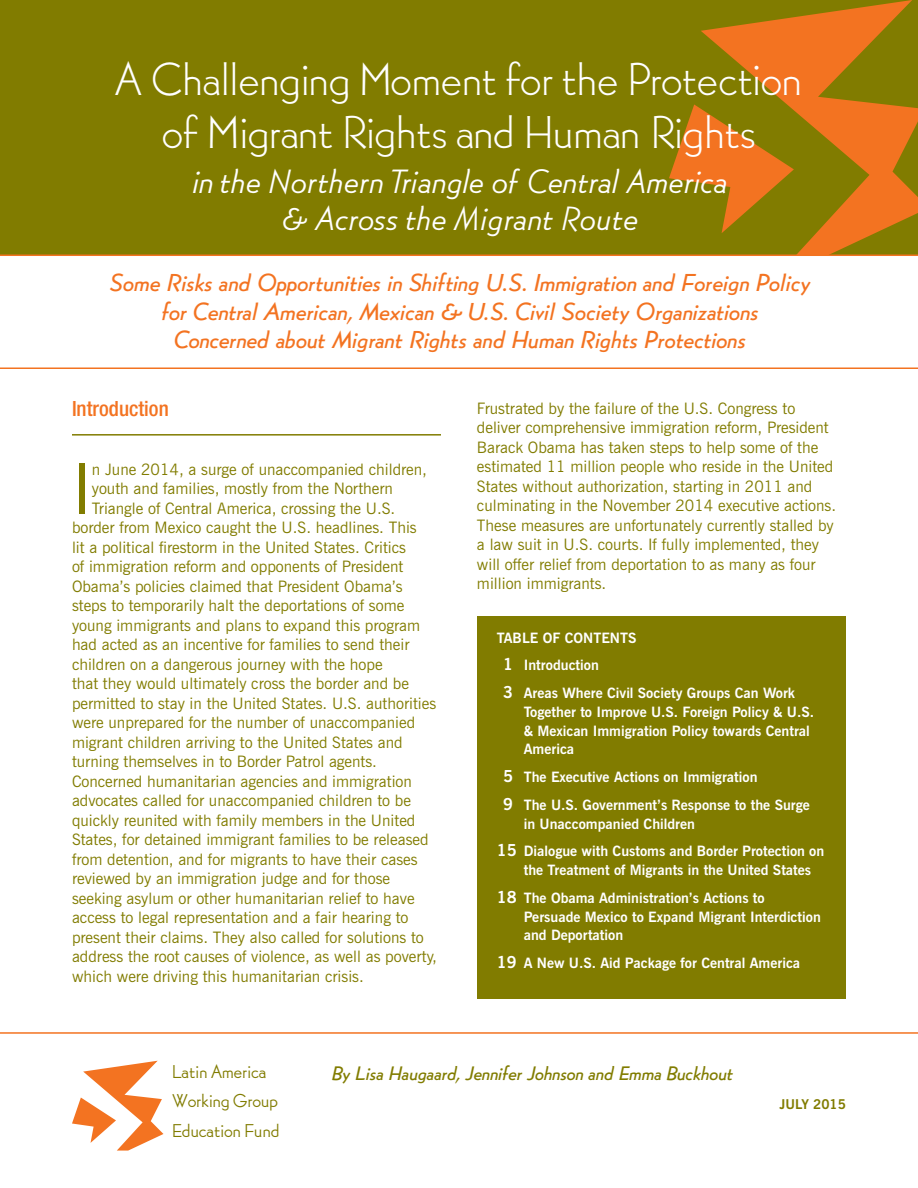
<style>
.page{position:relative;width:918px;height:1188px;background:#fff}
.page>*{position:absolute;margin:0;border:0;box-sizing:border-box;transform-origin:0 0}
.t1{font:69.75px "News Gothic BT";color:#817c00}
.t2{font:300 45px/52.5px "Bernhard Gothic SG";letter-spacing:-.02em;color:#fff;text-align:center}
.t3{font:italic 33px/37.5px "Bernhard Gothic SG";letter-spacing:-.035em;color:#fff;text-align:center}
.t4{font:italic 500 24px/28.5px "Bernhard Gothic SG";letter-spacing:-.02em;color:#f37321;text-align:center}
.t5{font:500 condensed 21px "Helvetica Neue";color:#f37321}
.t6{font:italic 500 19.2px "Bernhard Gothic SG";letter-spacing:-.01em;color:#817c00}
.t7{font:18.15px/30px "Bernhard Gothic SG";letter-spacing:-.01em;color:#817c00}
.t8{font:15.75px/19.5px "News Gothic BT";color:#817c00}
.t9{font:700 14.25px/27.8px "News Gothic BT";color:#fff}
.t10{font:700 13.5px "News Gothic BT";color:#817c00}
.s1{font-size:16.5px}
</style>
<div class="page">
<div style="left:0;top:0;width:918px;height:256px;background:#817c00"></div>
<svg style="left:72px;top:1061px;width:91px;height:90px"></svg>
<hr style="left:0;top:1032px;width:918px;height:2px;background:#f37321">
<hr style="left:0;top:255px;width:918px;height:1px;background:#f37321">
<svg style="left:701px;top:0;width:217px;height:255px"></svg>
<svg style="left:669px;top:104px;width:125px;height:129px"></svg>
<hr style="left:0;top:368px;width:918px;height:1px;background:#f37321">
<div style="left:477px;top:616px;width:369px;height:383px;background:#817c00"></div>
<hr style="left:72px;top:434px;width:369px;height:2px;background:#817c00">
<h2 class="t2" style="left:115px;top:54px;width:689px">A Challenging Moment for the Protection of Migrant Rights and Human Rights</h2>
<h3 class="t3" style="left:191px;top:163px;width:538px">in the Northern Triangle of Central America &amp; Across the Migrant Route</h3>
<h3 class="t4" style="left:108px;top:269px;width:703px">Some Risks and Opportunities in Shifting U.S. Immigration and Foreign Policy for Central American, Mexican &amp; U.S. Civil Society Organizations<br>Concerned about Migrant Rights and Human Rights Protections</h3>
<h3 class="t5" style="left:72px;top:396px;width:98px">Introduction</h3>
<h1 class="t1" style="left:72px;top:446px;width:21px">I</h1>
<p class="t8" style="left:92px;top:459px;width:336px">n June 2014, a surge of unaccompanied children,</p>
<p class="t8" style="left:92px;top:479px;width:303px">youth and families, mostly from the Northern</p>
<p class="t8" style="left:92px;top:498px;width:305px">Triangle of Central America, crossing the U.S.</p>
<p class="t8" style="left:72px;top:518px;width:346px">border from Mexico caught the U.S. headlines. This</p>
<p class="t8" style="left:72px;top:537px;width:336px">lit a political firestorm in the United States. Critics</p>
<p class="t8" style="left:72px;top:557px;width:333px">of immigration reform and opponents of President</p>
<p class="t8" style="left:72px;top:576px;width:332px">Obama’s policies claimed that President Obama’s</p>
<p class="t8" style="left:72px;top:596px;width:334px">steps to temporarily halt the deportations of some</p>
<p class="t8" style="left:72px;top:615px;width:350px">young immigrants and plans to expand this program</p>
<p class="t8" style="left:72px;top:635px;width:339px">had acted as an incentive for families to send their</p>
<p class="t8" style="left:72px;top:654px;width:312px">children on a dangerous journey with the hope</p>
<p class="t8" style="left:72px;top:674px;width:339px">that they would ultimately cross the border and be</p>
<p class="t8" style="left:72px;top:693px;width:366px">permitted to stay in the United States. U.S. authorities</p>
<p class="t8" style="left:72px;top:713px;width:345px">were unprepared for the number of unaccompanied</p>
<p class="t8" style="left:72px;top:732px;width:332px">migrant children arriving to the United States and</p>
<p class="t8" style="left:72px;top:752px;width:307px">turning themselves in to Border Patrol agents.</p>
<p class="t8" style="left:72px;top:771px;width:341px">Concerned humanitarian agencies and immigration</p>
<p class="t8" style="left:72px;top:791px;width:340px">advocates called for unaccompanied children to be</p>
<p class="t8" style="left:72px;top:810px;width:345px">quickly reunited with family members in the United</p>
<p class="t8" style="left:72px;top:830px;width:358px">States, for detained immigrant families to be released</p>
<p class="t8" style="left:72px;top:849px;width:347px">from detention, and for migrants to have their cases</p>
<p class="t8" style="left:72px;top:869px;width:320px">reviewed by an immigration judge and for those</p>
<p class="t8" style="left:72px;top:888px;width:344px">seeking asylum or other humanitarian relief to have</p>
<p class="t8" style="left:72px;top:908px;width:338px">access to legal representation and a fair hearing to</p>
<p class="t8" style="left:72px;top:927px;width:353px">present their claims. They also called for solutions to</p>
<p class="t8" style="left:72px;top:947px;width:367px">address the root causes of violence, as well as poverty,</p>
<p class="t8" style="left:72px;top:966px;width:293px">which were driving this humanitarian crisis.</p>
<p class="t8" style="left:477px;top:398px;width:361px">Frustrated by the failure of the U.S. Congress to deliver comprehensive immigration reform, President Barack Obama has taken steps to help some of the estimated 11 million people who reside in the United States without authorization, starting in 2011 and culminating in the November 2014 executive actions.<br>These measures are unfortunately currently stalled by a law suit in U.S. courts. If fully implemented, they will offer relief from deportation to as many as four million immigrants.</p>
<p class="t9" style="left:503px;top:624px;width:293px;text-indent:-6px">TABLE OF CONTENTS<br><span class="s1">1</span> Introduction<br><span class="s1">3</span> Areas Where Civil Society Groups Can Work</p>
<p class="t9" style="left:524px;top:702px;width:292px;line-height:18.8px">Together to Improve U .S. Foreign Policy &amp; U .S. &amp; Mexican Immigration Policy towards Central<br>America</p>
<p class="t9" style="left:503px;top:763px;width:308px"><span class="s1">5</span> The Executive Actions on Immigration<br><span class="s1">9</span> The U .S. Government’s Response to the Surge</p>
<p class="t9" style="left:497px;top:810px;width:329px;text-indent:27px">in U naccompanied Children<br><span class="s1">15</span> Dialogue with Customs and Border Protection on</p>
<p class="t9" style="left:497px;top:856px;width:316px;text-indent:27px">the Treatment of Migrants in the U nited States<br><span class="s1">18</span> The Obama Administration’s Actions to</p>
<p class="t9" style="left:524px;top:907px;width:299px;line-height:18.8px">Persuade Mexico to Expand Migrant Interdiction and Deportation</p>
<p class="t9" style="left:497px;top:949px;width:305px"><span class="s1">19</span> A New U .S. Aid Package for Central America</p>
<p class="t7" style="left:172px;top:1056px;width:109px">Latin America<br>Working Group<br>Education Fund</p>
<p class="t6" style="left:331px;top:1061px;width:403px">By Lisa Haugaard, Jennifer Johnson and Emma Buckhout</p>
<p class="t10" style="left:780px;top:1096px;width:68px">July 2015</p>
</div>
